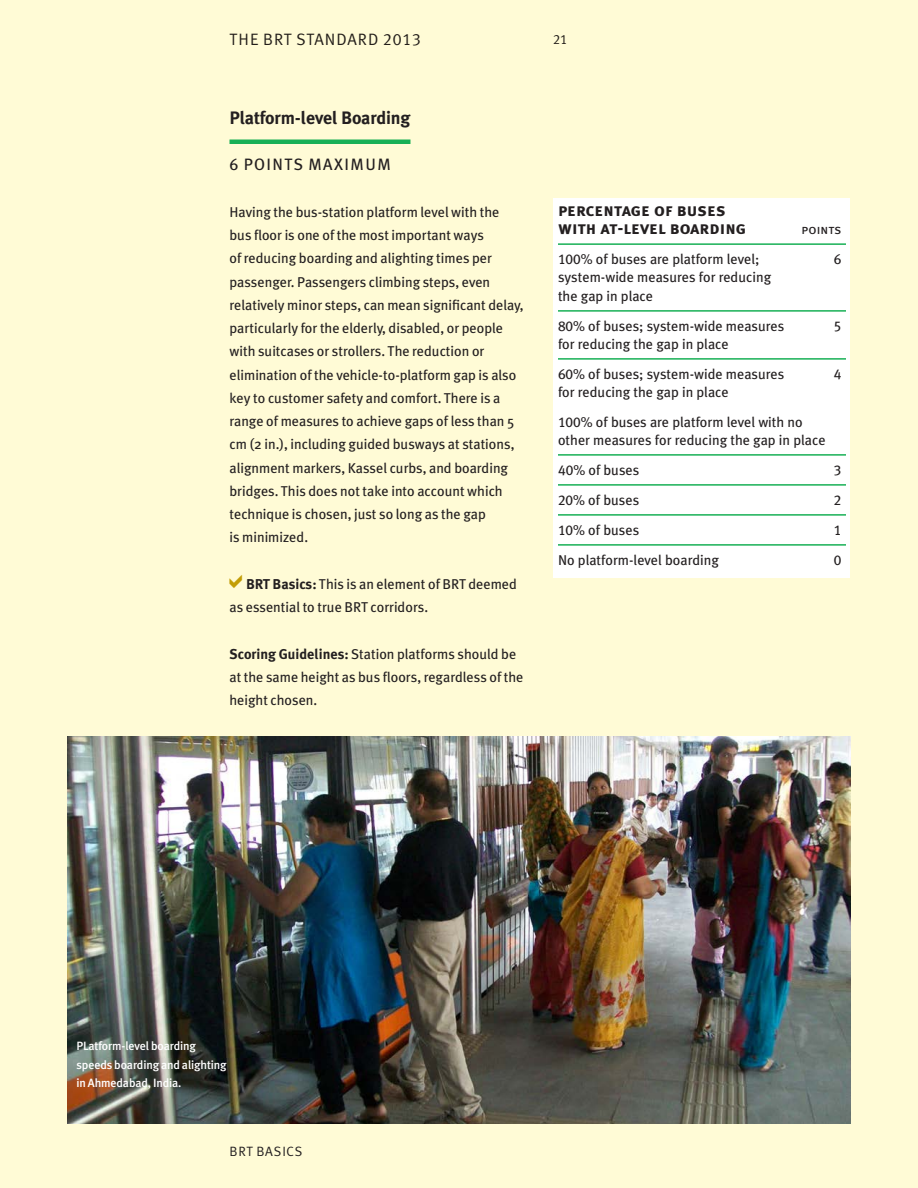
<style>
.page{position:relative;width:918px;height:1188px;background:#fffbd6}
.page>*{position:absolute;margin:0;border:0;box-sizing:border-box;transform-origin:0 0}
.t1{font:18px/18px "Meta Plus Bold Caps";color:#231f20}
.t2{font:700 18px "Meta Plus";letter-spacing:-.01em;color:#231f20}
.t3{font:16.5px "Meta Plus Normal Caps";letter-spacing:.05em;color:#231f20}
.t4{font:16.5px "Meta Plus";letter-spacing:.08em;color:#231f20}
.t5{font:14.25px/23.2px "Meta Plus";color:#231f20}
.t6{font:14.25px "Meta Plus Book Caps";color:#231f20}
.t7{font:13.5px "Meta Plus Normal Caps";letter-spacing:.05em;color:#231f20}
.t8{font:13.5px "Meta Plus Book Caps";color:#231f20}
.t9{font:500 12px/18.3px "Meta Plus";letter-spacing:-.01em;color:#fff}
.s1{font-family:"Meta Plus Book Caps"}
.s2{font-weight:700}
</style>
<div class="page">
<hr style="left:230px;top:140px;width:180px;height:4px;background:#18b056">
<img style="left:68px;top:736px;width:782px;height:388px">
<div style="left:554px;top:198px;width:296px;height:380px;background:#fff"></div>
<hr style="left:558px;top:243px;width:288px;height:2px;background:#18b056">
<hr style="left:558px;top:310px;width:288px;height:2px;background:#18b056">
<hr style="left:558px;top:358px;width:288px;height:2px;background:#18b056">
<hr style="left:558px;top:454px;width:288px;height:2px;background:#18b056">
<hr style="left:558px;top:484px;width:288px;height:2px;background:#18b056">
<hr style="left:558px;top:514px;width:288px;height:2px;background:#18b056">
<hr style="left:558px;top:544px;width:288px;height:2px;background:#18b056">
<p class="t3" style="left:230px;top:30px;width:193px">THE BRT STANDARD 2013</p>
<p class="t7" style="left:553px;top:31px;width:16px">21</p>
<p class="t2" style="left:230px;top:107px;width:182px">Platform-level Boarding</p>
<p class="t4" style="left:230px;top:155px;width:163px"><span class="s1">6</span> POINTS MAXIMUM</p>
<p class="t5" style="left:230px;top:200px;width:296px">Having the bus-station platform level with the bus floor is one of the most important ways<br>of reducing boarding and alighting times per passenger. Passengers climbing steps, even relatively minor steps, can mean significant delay, particularly for the elderly, disabled, or people with suitcases or strollers. The reduction or elimination of the vehicle-to-platform gap is also key to customer safety and comfort. There is a range of measures to achieve gaps of less than 5 cm (2 in.), including guided busways at stations, alignment markers, Kassel curbs, and boarding bridges. This does not take into account which technique is chosen, just so long as the gap<br>is minimized.</p>
<p class="t5" style="left:230px;top:572px;width:289px;text-indent:17px"><span class="s2">BRT Basics:</span> This is an element of BRT deemed as essential to true BRT corridors.</p>
<p class="t5" style="left:230px;top:642px;width:296px"><span class="s2">Scoring Guidelines:</span> Station platforms should be at the same height as bus floors, regardless of the height chosen.</p>
<p class="t1" style="left:558px;top:201px;width:190px">percentage of buses with at-level boarding</p>
<p class="t8" style="left:802px;top:222px;width:41px">points</p>
<p class="t5" style="left:558px;top:248px;width:203px"><span class="s1">100%</span> of buses are platform level;</p>
<p class="t6" style="left:834px;top:251px;width:9px">6</p>
<p class="t5" style="left:558px;top:268px;width:215px;line-height:18.8px">system-wide measures for reducing the gap in place</p>
<p class="t5" style="left:558px;top:314px;width:228px"><span class="s1">80%</span> of buses; system-wide measures</p>
<p class="t6" style="left:834px;top:318px;width:9px">5</p>
<p class="t5" style="left:558px;top:329px;width:228px;line-height:30px">for reducing the gap in place<br><span class="s1">60%</span> of buses; system-wide measures</p>
<p class="t6" style="left:834px;top:366px;width:9px">4</p>
<p class="t5" style="left:558px;top:377px;width:246px;line-height:30px">for reducing the gap in place<br><span class="s1">100%</span> of buses are platform level with no</p>
<p class="t5" style="left:558px;top:425px;width:269px;line-height:30px">other measures for reducing the gap in place<br><span class="s1">40%</span> of buses</p>
<p class="t6" style="left:834px;top:462px;width:9px">3</p>
<p class="t5" style="left:558px;top:488px;width:83px"><span class="s1">20%</span> of buses</p>
<p class="t6" style="left:834px;top:492px;width:9px">2</p>
<p class="t5" style="left:558px;top:518px;width:83px"><span class="s1">10%</span> of buses</p>
<p class="t6" style="left:834px;top:522px;width:9px">1</p>
<p class="t5" style="left:558px;top:548px;width:162px">No platform-level boarding</p>
<p class="t6" style="left:834px;top:552px;width:9px">0</p>
<p class="t9" style="left:76px;top:1037px;width:152px">PLatform-level boarding speeds boarding and alighting in Ahmedabad, India.</p>
<p class="t7" style="left:230px;top:1143px;width:74px">BRT BASICS</p>
</div>
